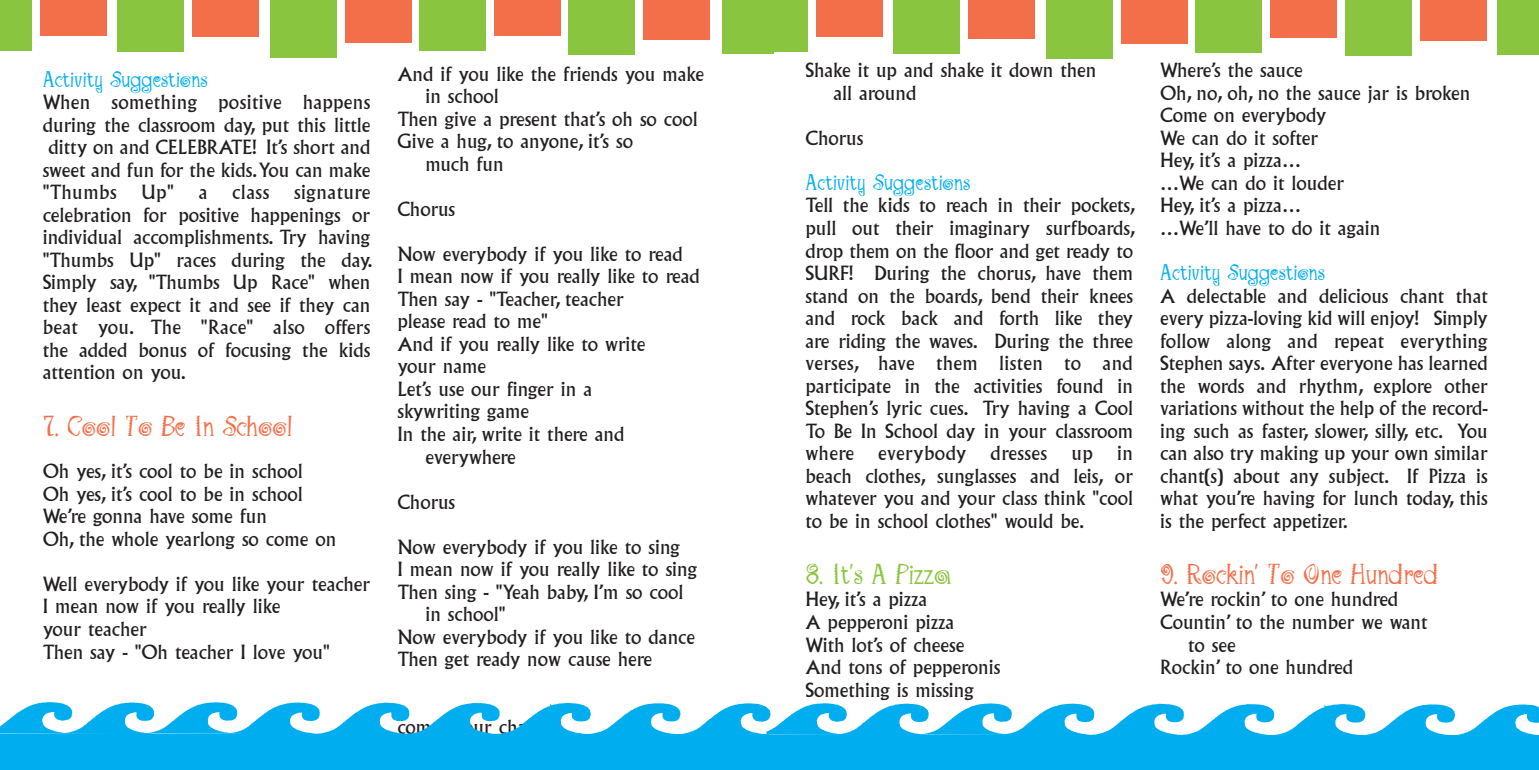
<style>
.page{position:relative;width:1539px;height:770px;background:#fff}
.page>*{position:absolute;margin:0;border:0;box-sizing:border-box;transform-origin:0 0}
.t1{font:31.5px "Maraca";color:#f3704a}
.t2{font:31.5px "Maraca";color:#89c53f}
.t3{font:24.75px "Maraca";color:#00aeef}
.t4{font:19.12px/22.5px "Albertus";color:#231f20;text-align:justify}
.t5{font:19.12px "Albertus";letter-spacing:.02em;color:#231f20}
.t6{font:19.12px "Albertus";letter-spacing:.025em;color:#231f20}
</style>
<div class="page">
<div style="left:0;top:0;width:32px;height:51px;background:#89c53f"></div>
<div style="left:40px;top:0;width:67px;height:35px;background:#f36f4a"></div>
<div style="left:118px;top:0;width:66px;height:52px;background:#89c53f"></div>
<div style="left:193px;top:0;width:66px;height:37px;background:#f36f4a"></div>
<div style="left:271px;top:0;width:66px;height:58px;background:#89c53f"></div>
<div style="left:346px;top:0;width:66px;height:42px;background:#f36f4a"></div>
<div style="left:419px;top:0;width:66px;height:51px;background:#89c53f"></div>
<div style="left:494px;top:0;width:66px;height:36px;background:#f36f4a"></div>
<div style="left:569px;top:0;width:66px;height:54px;background:#89c53f"></div>
<div style="left:644px;top:0;width:66px;height:39px;background:#f36f4a"></div>
<div style="left:722px;top:0;width:56px;height:53px;background:#89c53f"></div>
<div style="left:774px;top:0;width:765px;height:61px;background:#fff"></div>
<div style="left:774px;top:0;width:34px;height:52px;background:#89c53f"></div>
<div style="left:817px;top:0;width:66px;height:37px;background:#f36f4a"></div>
<div style="left:894px;top:0;width:66px;height:53px;background:#89c53f"></div>
<div style="left:969px;top:0;width:66px;height:38px;background:#f36f4a"></div>
<div style="left:1047px;top:0;width:66px;height:59px;background:#89c53f"></div>
<div style="left:1122px;top:0;width:66px;height:44px;background:#f36f4a"></div>
<div style="left:1195px;top:0;width:67px;height:52px;background:#89c53f"></div>
<div style="left:1270px;top:0;width:67px;height:37px;background:#f36f4a"></div>
<div style="left:1345px;top:0;width:66px;height:56px;background:#89c53f"></div>
<div style="left:1420px;top:0;width:66px;height:40px;background:#f36f4a"></div>
<div style="left:1498px;top:0;width:41px;height:54px;background:#89c53f"></div>
<div style="left:767px;top:734px;width:772px;height:36px;background:#00aeef"></div>
<svg style="left:0;top:702px;width:1539px;height:33px"></svg>
<div style="left:0;top:733px;width:768px;height:37px;background:#00aeef"></div>
<p class="t3" style="left:43px;top:66px;width:166px">Activity Suggestions</p>
<p class="t5" style="left:43px;top:91px;width:329px">When something positive happens</p>
<p class="t4" style="left:43px;top:114px;width:329px">during the classroom day, put this little</p>
<p class="t4" style="left:49px;top:136px;width:323px">ditty on and CELEBRATE! It’s short and</p>
<p class="t4" style="left:43px;top:159px;width:329px">sweet and fun for the kids. You can make</p>
<p class="t4" style="left:43px;top:181px;width:75px">"Thumbs</p>
<p class="t4" style="left:141px;top:181px;width:34px">Up"</p>
<p class="t4" style="left:199px;top:181px;width:10px">a</p>
<p class="t4" style="left:232px;top:181px;width:38px">class</p>
<p class="t4" style="left:43px;top:181px;width:331px;text-indent:251px">signature celebration for positive happenings or individual accomplishments. Try having "Thumbs Up" races during the day.<br>Simply say, "Thumbs Up Race" when they least expect it and see if they can beat you. The "Race" also offers the added bonus of focusing the kids attention on you.</p>
<p class="t1" style="left:43px;top:410px;width:251px">7. Cool To Be In School</p>
<p class="t4" style="left:43px;top:460px;width:262px">Oh yes, it’s cool to be in school</p>
<p class="t4" style="left:43px;top:483px;width:262px">Oh yes, it’s cool to be in school</p>
<p class="t4" style="left:43px;top:505px;width:226px">We’re gonna have some fun</p>
<p class="t4" style="left:43px;top:528px;width:295px">Oh, the whole yearlong so come on</p>
<p class="t4" style="left:43px;top:573px;width:329px">Well everybody if you like your teacher</p>
<p class="t4" style="left:43px;top:595px;width:239px">I mean now if you really like your teacher</p>
<p class="t4" style="left:43px;top:640px;width:289px">Then say - "Oh teacher I love you"</p>
<p class="t4" style="left:397px;top:63px;width:308px">And if you like the friends you make</p>
<p class="t4" style="left:425px;top:85px;width:75px">in school</p>
<p class="t4" style="left:397px;top:108px;width:302px">Then give a present that’s oh so cool</p>
<p class="t4" style="left:397px;top:130px;width:237px">Give a hug, to anyone, it’s so</p>
<p class="t4" style="left:425px;top:153px;width:80px">much fun</p>
<p class="t4" style="left:397px;top:198px;width:59px">Chorus</p>
<p class="t4" style="left:397px;top:243px;width:287px">Now everybody if you like to read</p>
<p class="t4" style="left:397px;top:265px;width:304px">I mean now if you really like to read</p>
<p class="t4" style="left:397px;top:288px;width:228px">Then say - "Teacher, teacher please read to me"</p>
<p class="t4" style="left:397px;top:333px;width:250px">And if you really like to write your name</p>
<p class="t4" style="left:397px;top:378px;width:196px">Let’s use our finger in a skywriting game</p>
<p class="t4" style="left:397px;top:423px;width:229px">In the air, write it there and</p>
<p class="t4" style="left:425px;top:445px;width:92px">everywhere</p>
<p class="t4" style="left:397px;top:490px;width:59px">Chorus</p>
<p class="t4" style="left:397px;top:535px;width:284px">Now everybody if you like to sing</p>
<p class="t4" style="left:397px;top:558px;width:301px">I mean now if you really like to sing</p>
<p class="t4" style="left:397px;top:580px;width:288px">Then sing - "Yeah baby, I’m so cool</p>
<p class="t4" style="left:425px;top:603px;width:82px">in school"</p>
<p class="t4" style="left:397px;top:625px;width:299px">Now everybody if you like to dance</p>
<p class="t4" style="left:397px;top:648px;width:256px">Then get ready now cause here</p>
<p class="t4" style="left:397px;top:715px;width:158px">comes your chance</p>
<p class="t4" style="left:806px;top:59px;width:292px">Shake it up and shake it down then</p>
<p class="t4" style="left:834px;top:82px;width:84px">all around</p>
<p class="t4" style="left:806px;top:127px;width:59px">Chorus</p>
<p class="t3" style="left:806px;top:170px;width:166px">Activity Suggestions</p>
<p class="t4" style="left:806px;top:194px;width:331px">Tell the kids to reach in their pockets, pull out their imaginary surfboards, drop them on the floor and get ready to SURF! During the chorus, have them stand on the boards, bend their knees and rock back and forth like they are riding the waves. During the three verses, have them listen to and participate in the activities found in Stephen’s lyric cues. Try having a Cool To Be In School day in your classroom where</p>
<p class="t6" style="left:878px;top:442px;width:90px">everybody</p>
<p class="t6" style="left:991px;top:442px;width:58px">dresses</p>
<p class="t4" style="left:1071px;top:442px;width:23px">up</p>
<p class="t4" style="left:806px;top:442px;width:329px;text-indent:312px">in beach clothes, sunglasses and leis, or whatever you and your class think "cool to be in school clothes" would be.</p>
<p class="t2" style="left:806px;top:558px;width:147px">8. It's A Pizza</p>
<p class="t4" style="left:806px;top:588px;width:123px">Hey, it’s a pizza</p>
<p class="t4" style="left:806px;top:611px;width:150px">A pepperoni pizza</p>
<p class="t4" style="left:806px;top:633px;width:160px">With lot’s of cheese</p>
<p class="t4" style="left:806px;top:656px;width:196px">And tons of pepperonis</p>
<p class="t4" style="left:806px;top:678px;width:170px">Something is missing</p>
<p class="t4" style="left:1160px;top:59px;width:144px">Where’s the sauce</p>
<p class="t4" style="left:1160px;top:82px;width:312px">Oh, no, oh, no the sauce jar is broken</p>
<p class="t4" style="left:1160px;top:104px;width:168px">Come on everybody</p>
<p class="t4" style="left:1160px;top:127px;width:160px">We can do it softer</p>
<p class="t4" style="left:1160px;top:149px;width:142px">Hey, it’s a pizza…</p>
<p class="t4" style="left:1160px;top:172px;width:186px">…We can do it louder</p>
<p class="t4" style="left:1160px;top:194px;width:142px">Hey, it’s a pizza…</p>
<p class="t4" style="left:1160px;top:217px;width:222px">…We’ll have to do it again</p>
<p class="t3" style="left:1160px;top:260px;width:166px">Activity Suggestions</p>
<p class="t4" style="left:1160px;top:284px;width:329px">A delectable and delicious chant that every pizza-loving kid will enjoy! Simply follow along and repeat everything Stephen says. After everyone has learned the words and rhythm, explore other variations without the help of the record&shy;ing such as faster, slower, silly, etc. You can also try making up your own similar chant(s) about any subject. If Pizza is what you’re having for lunch today, this is the perfect appetizer.</p>
<p class="t1" style="left:1160px;top:558px;width:280px">9. Rockin' To One Hundred</p>
<p class="t4" style="left:1160px;top:588px;width:240px">We’re rockin’ to one hundred</p>
<p class="t4" style="left:1160px;top:611px;width:269px">Countin’ to the number we want</p>
<p class="t4" style="left:1188px;top:633px;width:49px">to see</p>
<p class="t4" style="left:1160px;top:656px;width:194px">Rockin’ to one hundred</p>
</div>
